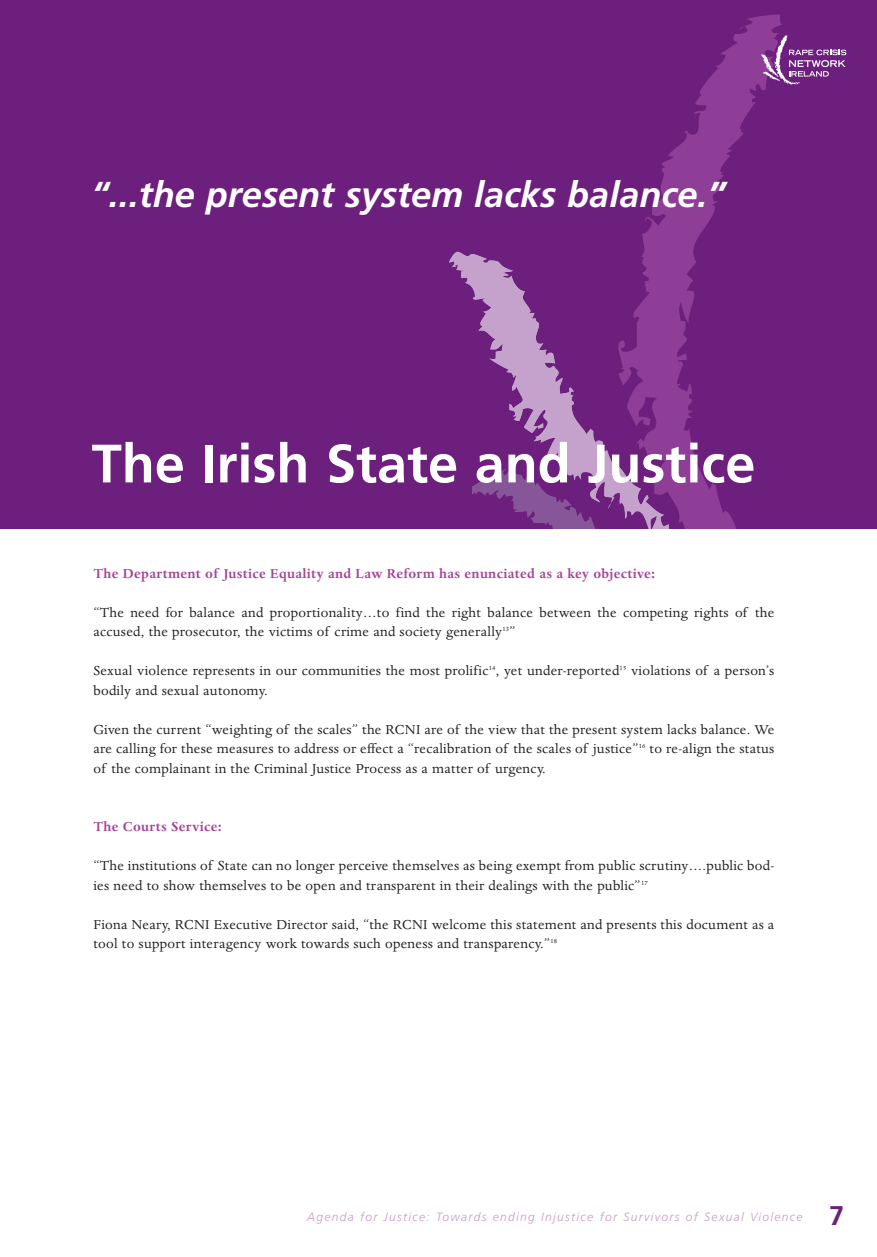
<style>
.page{position:relative;width:877px;height:1257px;background:#fff}
.page>*{position:absolute;margin:0;border:0;box-sizing:border-box;transform-origin:0 0}
.t1{font:700 54px "Frutiger";color:#fff}
.t2{font:italic 700 36px "Frutiger";color:#fff;scale:.95 1}
.t3{font:700 27px "Frutiger";color:#6c1f7d}
.t4{font:15px/19.5px "Dante";letter-spacing:.02em;color:#231f20}
.t5{font:700 15px "Dante";letter-spacing:.02em;color:#a54499}
.t6{font:italic 300 12px "Frutiger CE";letter-spacing:.11em;color:#c99ac6}
</style>
<div class="page">
<div style="left:0;top:0;width:876px;height:528px;background:#6c1f7d"></div>
<svg style="left:642px;top:14px;width:205px;height:514px"></svg>
<svg style="left:449px;top:252px;width:220px;height:276px"></svg>
<svg style="left:472px;top:469px;width:192px;height:59px"></svg>
<svg style="left:760px;top:35px;width:86px;height:50px"></svg>
<h2 class="t2" style="left:92px;top:180px;width:668px">“...the present system lacks balance.”</h2>
<h1 class="t1" style="left:92px;top:442px;width:665px">The Irish State and Justice</h1>
<p class="t5" style="left:93px;top:567px;width:563px">The Department of Justice Equality and Law Reform has enunciated as a key objective:</p>
<p class="t4" style="left:93px;top:603px;width:682px">“The need for balance and proportionality…to find the right balance between the competing rights of the accused, the prosecutor, the victims of crime and society generally<sup>13</sup>”</p>
<p class="t4" style="left:93px;top:662px;width:682px">Sexual violence represents in our communities the most prolific<sup>14</sup>, yet under-reported<sup>15</sup> violations of a person’s bodily and sexual autonomy.</p>
<p class="t4" style="left:93px;top:720px;width:682px;text-align:justify">Given the current “weighting of the scales” the RCNI are of the view that the present system lacks balance. We are calling for these measures to address or effect a “recalibration of the scales of justice”<sup>16</sup> to re-align the status of the complainant in the Criminal Justice Process as a matter of urgency.</p>
<p class="t5" style="left:93px;top:821px;width:130px">The Courts Service:</p>
<p class="t4" style="left:93px;top:857px;width:682px">“The institutions of State can no longer perceive themselves as being exempt from public scrutiny….public bod&shy;ies need to show themselves to be open and transparent in their dealings with the public”<sup>17</sup></p>
<p class="t4" style="left:93px;top:915px;width:682px">Fiona Neary, RCNI Executive Director said, “the RCNI welcome this statement and presents this document as a tool to support interagency work towards such openess and transparency.”<sup>18</sup></p>
<p class="t6" style="left:307px;top:1212px;width:496px">Agenda for Justice: Towards ending Injustice for Survivors of Sexual Violence</p>
<h3 class="t3" style="left:828px;top:1204px;width:17px">7</h3>
</div>
